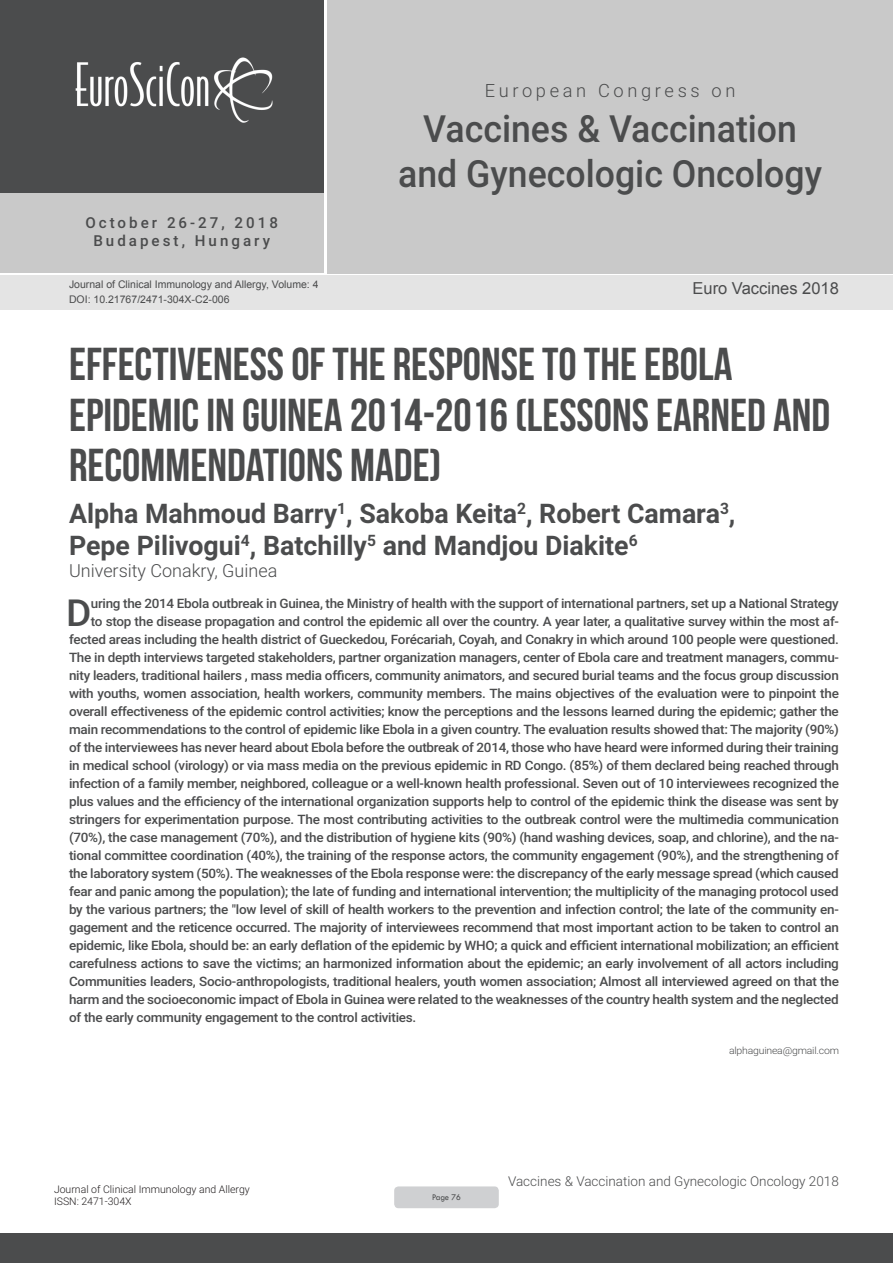
<style>
.page{position:relative;width:893px;height:1263px;background:#fff}
.page>*{position:absolute;margin:0;border:0;box-sizing:border-box;transform-origin:0 0}
.t1{font:46.05px/50.7px "Bebas Neue";color:#4b4c4d}
.t2{font:500 37.5px/45px "Roboto";color:#4b4c4d;text-align:center;scale:.95 1}
.Abstract{font:500 37.2px "Roboto";color:#4b4c4d;scale:1.04 1}
.t3{font:700 27px "Roboto";color:#4b4c4d}
.t4{font:300 18.3px "Roboto";letter-spacing:.2em;color:#4b4c4d}
.t5{font:300 18px "Roboto";color:#4b4c4d}
.t6{font:16.5px "Arial";color:#4b4c4d}
.t7{font:500 15.15px/18.1px "Roboto";letter-spacing:.2em;color:#4b4c4d;text-align:center}
.t8{font:300 13.5px "Roboto";color:#4b4c4d}
.Abstract-2{font:500 12.9px "Roboto";letter-spacing:-.02em;color:#4b4c4d;scale:1.04 1}
.t9{font:10.5px "Arial";color:#4b4c4d}
.t10{font:300 10.5px/12.6px "Roboto";color:#231f20}
.Abstract-3{font:300 9.9px "Roboto";letter-spacing:-.02em;color:#4b4c4d;scale:1.06 1}
.t11{font:9px "Tw Cen";letter-spacing:-.02em;color:#4b4c4d;scale:.95 1}
</style>
<div class="page">
<div style="left:0;top:0;width:323px;height:193px;background:#4b4c4d"></div>
<div style="left:1px;top:193px;width:323px;height:80px;background:#c9c9c9"></div>
<div style="left:327px;top:0;width:566px;height:273px;background:#c9c9c9"></div>
<img style="left:75px;top:57px;width:198px;height:66px">
<div style="left:0;top:1233px;width:893px;height:30px;background:#4b4c4d"></div>
<div style="left:1px;top:275px;width:892px;height:35px;background:#e4e4e4"></div>
<div style="left:394px;top:1186px;width:105px;height:22px;background:#cfd0d2;border-radius:4px"></div>
<p class="t7" style="left:85px;top:213px;width:194px">October 26-27, 2018<br>Budapest, Hungary</p>
<p class="t9" style="left:69px;top:278px;width:251px">Journal of Clinical Immunology and Allergy, Volume: 4</p>
<p class="t9" style="left:69px;top:292px;width:162px">DOI: 10.21767/2471-304X-C2-006</p>
<h3 class="t4" style="left:485px;top:78px;width:252px">European Congress on</h3>
<h2 class="t2" style="left:398px;top:105px;width:448px">Vaccines &amp; Vaccination and Gynecologic Oncology</h2>
<p class="t6" style="left:692px;top:277px;width:148px">Euro Vaccines 2018</p>
<p class="t1" style="left:69px;top:338px;width:763px">EFFECTIVENESS OF THE RESPONSE TO THE EBOLA<br>EPIDEMIC IN GUINEA 2014-2016 (LESSONS EARNED AND<br>RECOMMENDATIONS MADE)</p>
<p class="t3" style="left:69px;top:494px;width:668px">Alpha Mahmoud Barry<sup>1</sup>, Sakoba Keita<sup>2</sup>, Robert Camara<sup>3</sup>,</p>
<p class="t3" style="left:69px;top:527px;width:570px">Pepe Pilivogui<sup>4</sup>, Batchilly<sup>5</sup> and Mandjou Diakite<sup>6</sup></p>
<p class="t5" style="left:69px;top:558px;width:210px">University Conakry, Guinea</p>
<p class="Abstract" style="left:66px;top:587px;width:26px">D</p>
<p class="Abstract-2" style="left:91px;top:594px;width:721px">uring the 2014 Ebola outbreak in Guinea, the Ministry of health with the support of international partners, set up a National Strategy</p>
<p class="Abstract-2" style="left:91px;top:612px;width:721px">to stop the disease propagation and control the epidemic all over the country. A year later, a qualitative survey within the most af-</p>
<p class="Abstract-2" style="left:69px;top:630px;width:742px">fected areas including the health district of Gueckedou, Forécariah, Coyah, and Conakry in which around 100 people were questioned.</p>
<p class="Abstract-2" style="left:69px;top:648px;width:742px">The in depth interviews targeted stakeholders, partner organization managers, center of Ebola care and treatment managers, commu-</p>
<p class="Abstract-2" style="left:69px;top:666px;width:742px">nity leaders, traditional hailers , mass media officers, community animators, and secured burial teams and the focus group discussion</p>
<p class="Abstract-2" style="left:69px;top:684px;width:742px">with youths, women association, health workers, community members. The mains objectives of the evaluation were to pinpoint the</p>
<p class="Abstract-2" style="left:69px;top:702px;width:742px">overall effectiveness of the epidemic control activities; know the perceptions and the lessons learned during the epidemic; gather the</p>
<p class="Abstract-2" style="left:69px;top:720px;width:742px">main recommendations to the control of epidemic like Ebola in a given country. The evaluation results showed that: The majority (90%)</p>
<p class="Abstract-2" style="left:69px;top:738px;width:742px">of the interviewees has never heard about Ebola before the outbreak of 2014, those who have heard were informed during their training</p>
<p class="Abstract-2" style="left:69px;top:756px;width:742px">in medical school (virology) or via mass media on the previous epidemic in RD Congo. (85%) of them declared being reached through</p>
<p class="Abstract-2" style="left:69px;top:774px;width:742px">infection of a family member, neighbored, colleague or a well-known health professional. Seven out of 10 interviewees recognized the</p>
<p class="Abstract-2" style="left:69px;top:792px;width:742px">plus values and the efficiency of the international organization supports help to control of the epidemic think the disease was sent by</p>
<p class="Abstract-2" style="left:69px;top:810px;width:742px">stringers for experimentation purpose. The most contributing activities to the outbreak control were the multimedia communication</p>
<p class="Abstract-2" style="left:69px;top:828px;width:742px">(70%), the case management (70%), and the distribution of hygiene kits (90%) (hand washing devices, soap, and chlorine), and the na-</p>
<p class="Abstract-2" style="left:69px;top:846px;width:742px">tional committee coordination (40%), the training of the response actors, the community engagement (90%), and the strengthening of</p>
<p class="Abstract-2" style="left:69px;top:864px;width:742px">the laboratory system (50%). The weaknesses of the Ebola response were: the discrepancy of the early message spread (which caused</p>
<p class="Abstract-2" style="left:69px;top:882px;width:742px">fear and panic among the population); the late of funding and international intervention; the multiplicity of the managing protocol used</p>
<p class="Abstract-2" style="left:69px;top:900px;width:742px">by the various partners; the "low level of skill of health workers to the prevention and infection control; the late of the community en-</p>
<p class="Abstract-2" style="left:69px;top:918px;width:742px">gagement and the reticence occurred. The majority of interviewees recommend that most important action to be taken to control an</p>
<p class="Abstract-2" style="left:69px;top:936px;width:742px">epidemic, like Ebola, should be: an early deflation of the epidemic by WHO; a quick and efficient international mobilization; an efficient</p>
<p class="Abstract-2" style="left:69px;top:954px;width:742px">carefulness actions to save the victims; an harmonized information about the epidemic; an early involvement of all actors including</p>
<p class="Abstract-2" style="left:69px;top:972px;width:742px">Communities leaders, Socio-anthropologists, traditional healers, youth women association; Almost all interviewed agreed on that the</p>
<p class="Abstract-2" style="left:69px;top:990px;width:742px">harm and the socioeconomic impact of Ebola in Guinea were related to the weaknesses of the country health system and the neglected</p>
<p class="Abstract-2" style="left:69px;top:1008px;width:335px">of the early community engagement to the control activities.</p>
<p class="Abstract-3" style="left:729px;top:1043px;width:105px">alphaguinea@gmail.com</p>
<p class="t10" style="left:54px;top:1182px;width:197px">Journal of Clinical Immunology and Allergy<br>ISSN: 2471-304X</p>
<p class="t11" style="left:432px;top:1192px;width:32px">Page 76</p>
<p class="t8" style="left:508px;top:1171px;width:332px">Vaccines &amp; Vaccination and Gynecologic Oncology 2018</p>
</div>
